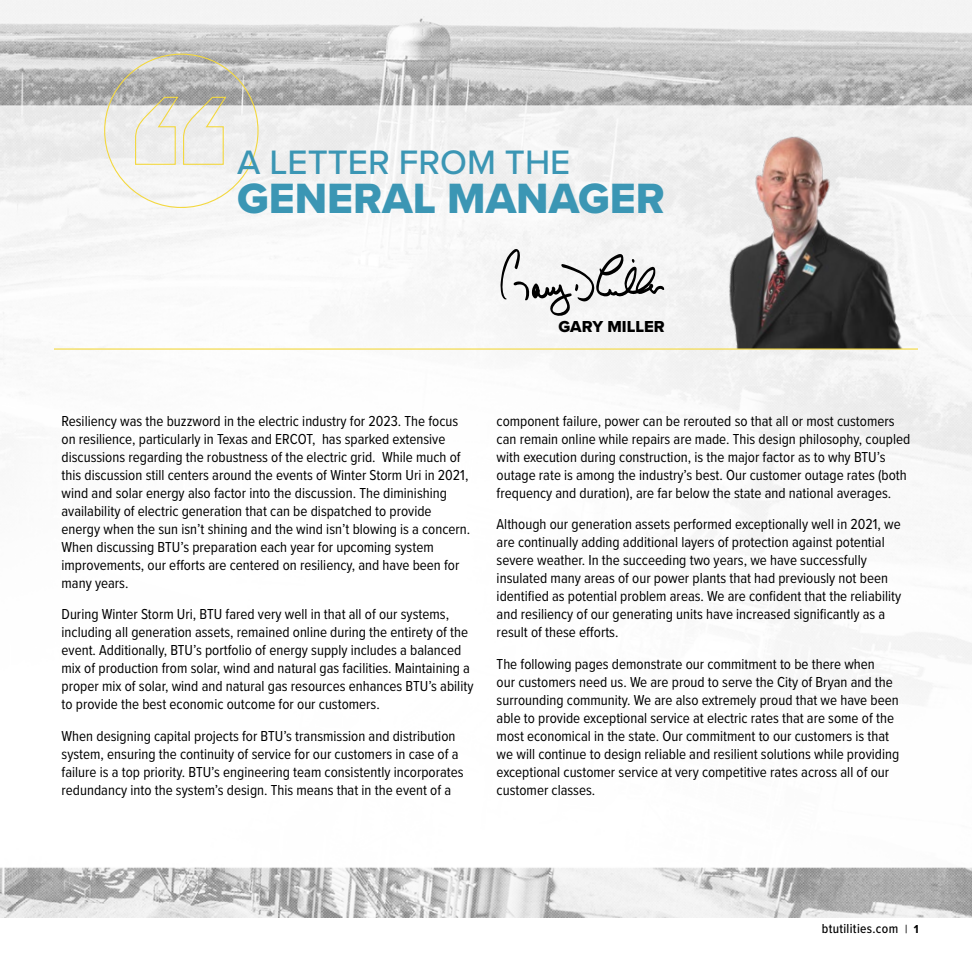
<style>
.page{position:relative;width:972px;height:972px;background:#fff}
.page>*{position:absolute;margin:0;border:0;box-sizing:border-box;transform-origin:0 0}
.t1{font:43.95px "Proxima Nova Extrabld";color:#3b96b4}
.t2{font:500 35.1px "Proxima Nova";color:#3b96b4}
.t3{font:16.5px "Proxima Nova Extrabld";color:#000}
.t4{font:15px/18px "Proxima Nova Cond";color:#000}
.t5{font:500 13.5px "Proxima Nova Cond";letter-spacing:.025em;color:#000}
.s1{font-size:12px}
.s2{font-family:"Proxima Nova";font-weight:700;font-size:12px}
</style>
<div class="page">
<img style="left:0;top:0;width:972px;height:918px">
<svg style="left:500px;top:248px;width:164px;height:69px"></svg>
<svg style="left:134px;top:96px;width:93px;height:69px"></svg>
<img style="left:669px;top:105px;width:252px;height:244px">
<hr style="left:54px;top:348px;width:864px;height:2px;background:#f3d840">
<h2 class="t2" style="left:237px;top:136px;width:335px">A LETTER FROM THE</h2>
<h1 class="t1" style="left:237px;top:165px;width:429px">GENERAL MANAGER</h1>
<p class="t3" style="left:558px;top:314px;width:108px">GARY MILLER</p>
<p class="t4" style="left:62px;top:411px;width:410px">Resiliency was the buzzword in the electric industry for 2023. The focus on resilience, particularly in Texas and ERCOT, has sparked extensive discussions regarding the robustness of the electric grid. While much of this discussion still centers around the events of Winter Storm Uri in 2021, wind and solar energy also factor into the discussion. The diminishing availability of electric generation that can be dispatched to provide energy when the sun isn’t shining and the wind isn’t blowing is a concern.<br>When discussing BTU’s preparation each year for upcoming system improvements, our efforts are centered on resiliency, and have been for many years.</p>
<p class="t4" style="left:62px;top:605px;width:413px">During Winter Storm Uri, BTU fared very well in that all of our systems, including all generation assets, remained online during the entirety of the event. Additionally, BTU’s portfolio of energy supply includes a balanced mix of production from solar, wind and natural gas facilities. Maintaining a proper mix of solar, wind and natural gas resources enhances BTU’s ability to provide the best economic outcome for our customers.</p>
<p class="t4" style="left:62px;top:726px;width:404px">When designing capital projects for BTU’s transmission and distribution system, ensuring the continuity of service for our customers in case of a failure is a top priority. BTU’s engineering team consistently incorporates redundancy into the system’s design. This means that in the event of a</p>
<p class="t4" style="left:497px;top:411px;width:415px">component failure, power can be rerouted so that all or most customers can remain online while repairs are made. This design philosophy, coupled with execution during construction, is the major factor as to why BTU’s outage rate is among the industry’s best. Our customer outage rates (both frequency and duration), are far below the state and national averages.</p>
<p class="t4" style="left:497px;top:515px;width:406px">Although our generation assets performed exceptionally well in 2021, we are continually adding additional layers of protection against potential severe weather. In the succeeding two years, we have successfully insulated many areas of our power plants that had previously not been identified as potential problem areas. We are confident that the reliability and resiliency of our generating units have increased significantly as a result of these efforts.</p>
<p class="t4" style="left:497px;top:654px;width:404px">The following pages demonstrate our commitment to be there when<br>our customers need us. We are proud to serve the City of Bryan and the surrounding community. We are also extremely proud that we have been able to provide exceptional service at electric rates that are some of the most economical in the state. Our commitment to our customers is that we will continue to design reliable and resilient solutions while providing exceptional customer service at very competitive rates across all of our customer classes.</p>
<p class="t5" style="left:822px;top:918px;width:98px">btutilities.com <span class="s1">|</span> <span class="s2">1</span></p>
</div>
